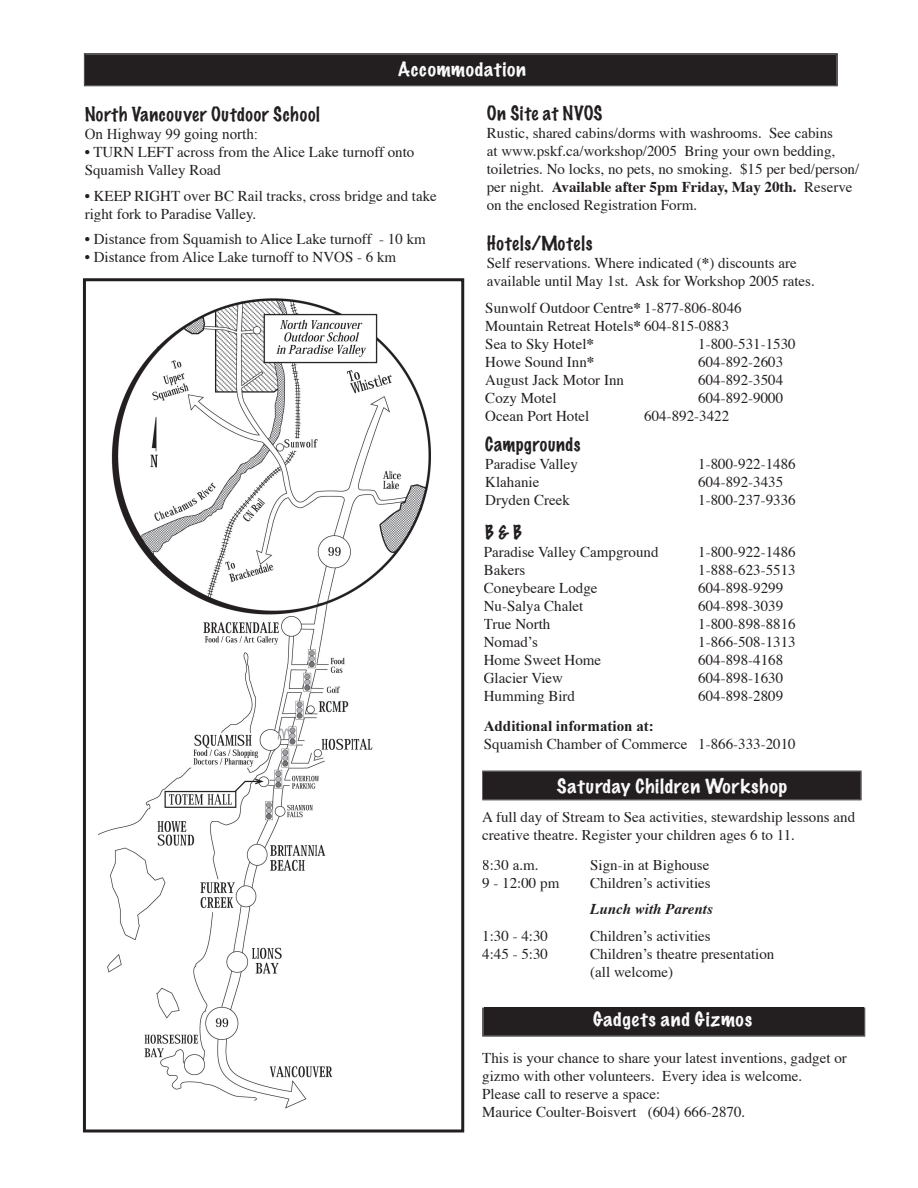
<style>
.page{position:relative;width:918px;height:1188px;background:#fff}
.page>*{position:absolute;margin:0;border:0;box-sizing:border-box;transform-origin:0 0}
.t1{font:100 18px "Marker Felt";letter-spacing:.035em;color:#231f20}
.t2{font:100 18px "Marker Felt";letter-spacing:.035em;color:#fafafa;scale:1.11 1}
.t3{font:15px/18px "Times";color:#231f20}
.t4{font:700 15px "Times New Roman";color:#231f20}
.t5{font:15px "Times New Roman";color:#231f20}
.t6{font:italic 700 15px "Times";color:#231f20}
.s1{font-weight:700}
</style>
<div class="page">
<svg style="left:482px;top:771px;width:380px;height:29px;background:#272324"></svg>
<svg style="left:84px;top:53px;width:754px;height:33px;background:#282425"></svg>
<svg style="left:482px;top:1008px;width:383px;height:29px;background:#282425"></svg>
<svg style="left:83px;top:278px;width:381px;height:854px"></svg>
<p class="t2" style="left:398px;top:60px;width:117px">Accommodation</p>
<p class="t1" style="left:487px;top:104px;width:117px">On Site at NVOS</p>
<p class="t3" style="left:487px;top:125px;width:374px">Rustic, shared cabins/dorms with washrooms. See cabins<br>at www.pskf.ca/workshop/2005 Bring your own bedding, toiletries. No locks, no pets, no smoking. $15 per bed/person/ per night. <span class="s1">Available after 5pm Friday, May 20th.</span> Reserve on the enclosed Registration Form.</p>
<p class="t1" style="left:487px;top:234px;width:107px">Hotels/Motels</p>
<p class="t3" style="left:487px;top:254px;width:330px">Self reservations. Where indicated (<span class="s1">*</span>) discounts are available until May 1st. Ask for Workshop 2005 rates.</p>
<p class="t3" style="left:485px;top:299px;width:258px">Sunwolf Outdoor Centre<span class="s1">*</span> 1-877-806-8046<br>Mountain Retreat Hotels<span class="s1">*</span> 604-815-0883<br>Sea to Sky Hotel<span class="s1">*</span></p>
<p class="t1" style="left:85px;top:106px;width:237px">North Vancouver Outdoor School</p>
<p class="t5" style="left:85px;top:125px;width:175px">On Highway 99 going north:</p>
<p class="t3" style="left:85px;top:144px;width:331px">• TURN LEFT across from the Alice Lake turnoff onto<br>Squamish Valley Road</p>
<p class="t3" style="left:85px;top:188px;width:354px">• KEEP RIGHT over BC Rail tracks, cross bridge and take right fork to Paradise Valley.</p>
<p class="t3" style="left:85px;top:231px;width:343px">• Distance from Squamish to Alice Lake turnoff - 10 km</p>
<p class="t3" style="left:85px;top:249px;width:313px">• Distance from Alice Lake turnoff to NVOS - 6 km</p>
<p class="t3" style="left:698px;top:335px;width:99px">1-800-531-1530</p>
<p class="t3" style="left:485px;top:353px;width:111px">Howe Sound Inn<span class="s1">*</span></p>
<p class="t3" style="left:698px;top:353px;width:86px">604-892-2603</p>
<p class="t3" style="left:485px;top:371px;width:140px">August Jack Motor Inn</p>
<p class="t3" style="left:698px;top:371px;width:86px">604-892-3504</p>
<p class="t3" style="left:485px;top:389px;width:73px">Cozy Motel</p>
<p class="t3" style="left:698px;top:389px;width:86px">604-892-9000</p>
<p class="t3" style="left:485px;top:407px;width:106px">Ocean Port Hotel</p>
<p class="t3" style="left:644px;top:407px;width:86px">604-892-3422</p>
<p class="t1" style="left:485px;top:436px;width:97px">Campgrounds</p>
<p class="t3" style="left:485px;top:456px;width:94px">Paradise Valley</p>
<p class="t3" style="left:698px;top:456px;width:99px">1-800-922-1486</p>
<p class="t3" style="left:485px;top:474px;width:56px">Klahanie</p>
<p class="t3" style="left:698px;top:474px;width:86px">604-892-3435</p>
<p class="t3" style="left:485px;top:492px;width:86px">Dryden Creek</p>
<p class="t3" style="left:698px;top:492px;width:99px">1-800-237-9336</p>
<p class="t1" style="left:485px;top:523px;width:38px">B &amp; B</p>
<p class="t3" style="left:484px;top:544px;width:176px">Paradise Valley Campground</p>
<p class="t3" style="left:698px;top:544px;width:99px">1-800-922-1486</p>
<p class="t3" style="left:484px;top:562px;width:43px">Bakers</p>
<p class="t3" style="left:698px;top:562px;width:99px">1-888-623-5513</p>
<p class="t3" style="left:484px;top:580px;width:115px">Coneybeare Lodge</p>
<p class="t3" style="left:698px;top:580px;width:86px">604-898-9299</p>
<p class="t3" style="left:484px;top:598px;width:101px">Nu-Salya Chalet</p>
<p class="t3" style="left:698px;top:598px;width:86px">604-898-3039</p>
<p class="t3" style="left:484px;top:616px;width:68px">True North</p>
<p class="t3" style="left:698px;top:616px;width:99px">1-800-898-8816</p>
<p class="t3" style="left:484px;top:634px;width:56px">Nomadʼs</p>
<p class="t3" style="left:698px;top:634px;width:99px">1-866-508-1313</p>
<p class="t3" style="left:484px;top:652px;width:119px">Home Sweet Home</p>
<p class="t3" style="left:698px;top:652px;width:86px">604-898-4168</p>
<p class="t3" style="left:484px;top:670px;width:81px">Glacier View</p>
<p class="t3" style="left:698px;top:670px;width:86px">604-898-1630</p>
<p class="t3" style="left:484px;top:688px;width:93px">Humming Bird</p>
<p class="t3" style="left:698px;top:688px;width:86px">604-898-2809</p>
<p class="t4" style="left:484px;top:717px;width:172px">Additional information at:</p>
<p class="t3" style="left:484px;top:736px;width:313px">Squamish Chamber of Commerce 1-866-333-2010</p>
<p class="t2" style="left:557px;top:777px;width:209px">Saturday Children Workshop</p>
<p class="t3" style="left:482px;top:809px;width:374px">A full day of Stream to Sea activities, stewardship lessons and creative theatre. Register your children ages 6 to 11.</p>
<p class="t3" style="left:482px;top:857px;width:58px">8:30 a.m.</p>
<p class="t3" style="left:590px;top:857px;width:121px">Sign-in at Bighouse</p>
<p class="t3" style="left:482px;top:875px;width:79px">9 - 12:00 pm</p>
<p class="t3" style="left:590px;top:875px;width:122px">Childrenʼs activities</p>
<p class="t6" style="left:590px;top:899px;width:124px">Lunch with Parents</p>
<p class="t3" style="left:482px;top:928px;width:67px">1:30 - 4:30</p>
<p class="t3" style="left:590px;top:928px;width:122px">Childrenʼs activities</p>
<p class="t3" style="left:482px;top:946px;width:67px">4:45 - 5:30</p>
<p class="t3" style="left:590px;top:946px;width:186px">Childrenʼs theatre presentation (all welcome)</p>
<p class="t2" style="left:593px;top:1010px;width:145px">Gadgets and Gizmos</p>
<p class="t3" style="left:482px;top:1050px;width:366px">This is your chance to share your latest inventions, gadget or gizmo with other volunteers. Every idea is welcome.<br>Please call to reserve a space:<br>Maurice Coulter-Boisvert (604) 666-2870.</p>
</div>
